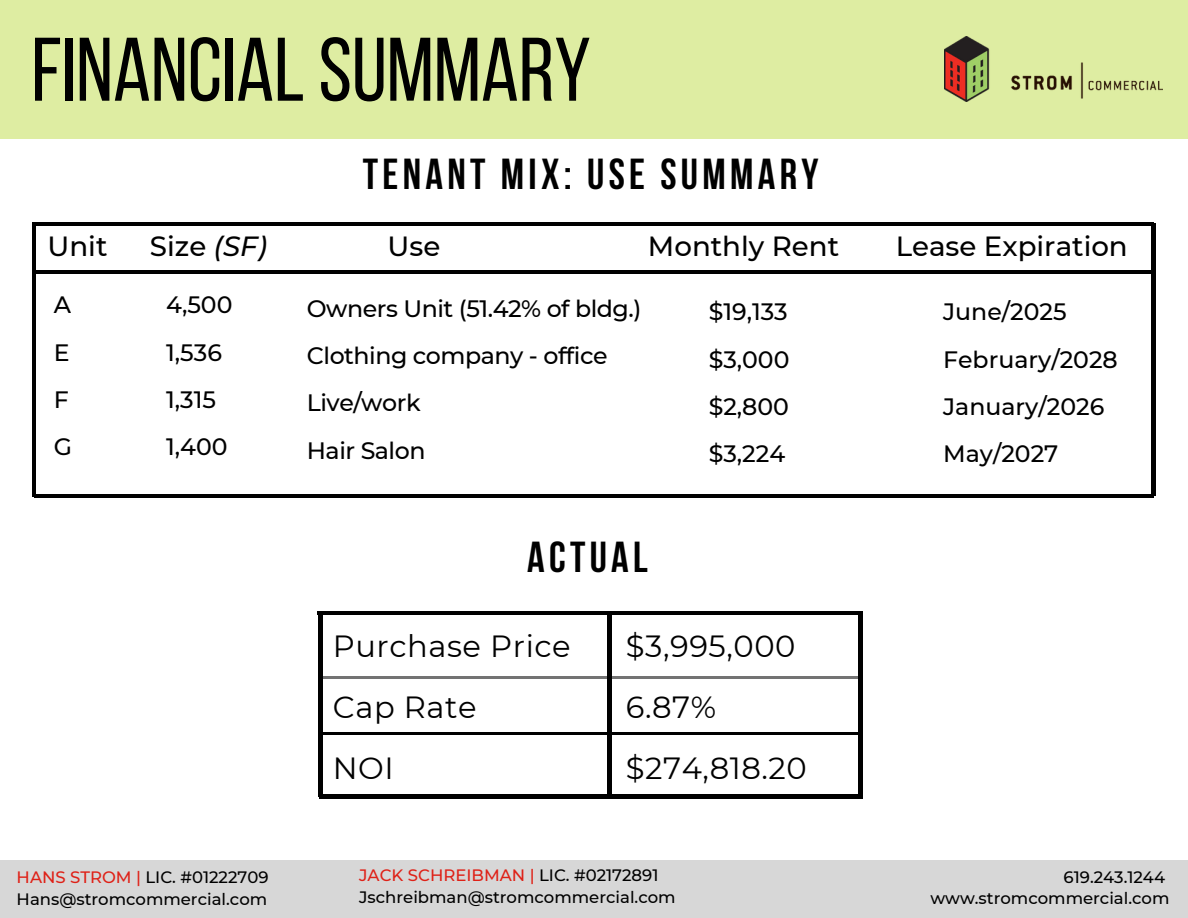
<style>
.page{position:relative;width:1188px;height:918px;background:#fff}
.page>*{position:absolute;margin:0;border:0;box-sizing:border-box;transform-origin:0 0}
.t1{font:90px "Bebas Neue";color:#000}
.t2{font:700 43.2px "Bebas Neue";letter-spacing:.1em;color:#000}
.t3{font:30.6px/60.8px "Montserrat";letter-spacing:.02em;color:#000}
.t4{font:500 27.75px "Montserrat";color:#000}
.t5{font:500 23.7px/47.2px "Montserrat";color:#000}
.t6{font:500 23.7px/47.2px "Montserrat";letter-spacing:-.02em;color:#000}
.t7{font:500 16.5px "Montserrat";color:#000}
.t8{font:500 16.5px "Montserrat";color:#df2117}
.s1{font-style:italic}
.s2{color:#df2117}
.s3{color:#000}
</style>
<div class="page">
<div style="left:0;top:0;width:1188px;height:138px;background:#deeda2"></div>
<div style="left:0;top:860px;width:1188px;height:58px;background:#d7d7d7"></div>
<hr style="left:318px;top:611px;width:545px;height:4px;background:#000">
<hr style="left:319px;top:795px;width:544px;height:4px;background:#000">
<hr style="left:322px;top:676px;width:539px;height:2px;background:#737373">
<hr style="left:322px;top:733px;width:539px;height:2px;background:#000">
<hr style="left:859px;top:613px;width:4px;height:184px;background:#000">
<hr style="left:318px;top:613px;width:4px;height:184px;background:#000">
<hr style="left:607px;top:612px;width:4px;height:185px;background:#000">
<hr style="left:34px;top:271px;width:1120px;height:3px;background:#000">
<hr style="left:34px;top:222px;width:1120px;height:4px;background:#000">
<hr style="left:34px;top:495px;width:1120px;height:3px;background:#000">
<hr style="left:32px;top:222px;width:4px;height:274px;background:#000">
<hr style="left:1152px;top:224px;width:3px;height:272px;background:#000">
<img style="left:945px;top:37px;width:218px;height:65px">
<h1 class="t1" style="left:31px;top:33px;width:561px">FINANCIALSUMMARY</h1>
<h6 class="t2" style="left:363px;top:156px;width:457px">TENANT MIX: USE SUMMARY</h6>
<h4 class="t4" style="left:48px;top:229px;width:61px">Unit</h4>
<h4 class="t4" style="left:150px;top:229px;width:119px">Size <span class="s1">(SF)</span></h4>
<p class="t4" style="left:388px;top:229px;width:54px">Use</p>
<p class="t4" style="left:648px;top:229px;width:193px">Monthly Rent</p>
<p class="t4" style="left:896px;top:229px;width:234px">Lease Expiration</p>
<p class="t5" style="left:709px;top:288px;width:82px;text-align:justify">$19,133 $3,000 $2,800 $3,224</p>
<p class="t5" style="left:943px;top:288px;width:176px">June/2025<br>February/2028<br>January/2026<br>May/2027</p>
<h6 class="t5" style="left:54px;top:281px;width:20px">A<br>E<br>F<br>G</h6>
<h6 class="t5" style="left:166px;top:281px;width:68px">4,500<br>1,536<br>1,315<br>1,400</h6>
<h2 class="t6" style="left:307px;top:285px;width:336px">Owners Unit (51.42% of bldg.)<br>Clothing company - office<br>Live/work<br>Hair Salon</h2>
<h5 class="t2" style="left:527px;top:539px;width:122px">ACTUAL</h5>
<h3 class="t7" style="left:17px;top:867px;width:253px"><span class="s2">HANS STROM |</span> LIC. #01222709</h3>
<h3 class="t7" style="left:17px;top:889px;width:252px">Hans@stromcommercial.com</h3>
<h3 class="t3" style="left:333px;top:616px;width:239px">Purchase Price<br>Cap Rate<br>NOI</h3>
<h6 class="t3" style="left:626px;top:616px;width:182px">$3,995,000<br>6.87% $274,818.20</h6>
<p class="t8" style="left:359px;top:865px;width:301px">JACK SCHREIBMAN | <span class="s3">LIC. #02172891</span></p>
<h2 class="t7" style="left:359px;top:887px;width:318px">Jschreibman@stromcommercial.com</h2>
<h3 class="t7" style="left:1064px;top:867px;width:103px">619.243.1244</h3>
<h3 class="t7" style="left:930px;top:888px;width:241px">www.stromcommercial.com</h3>
</div>
